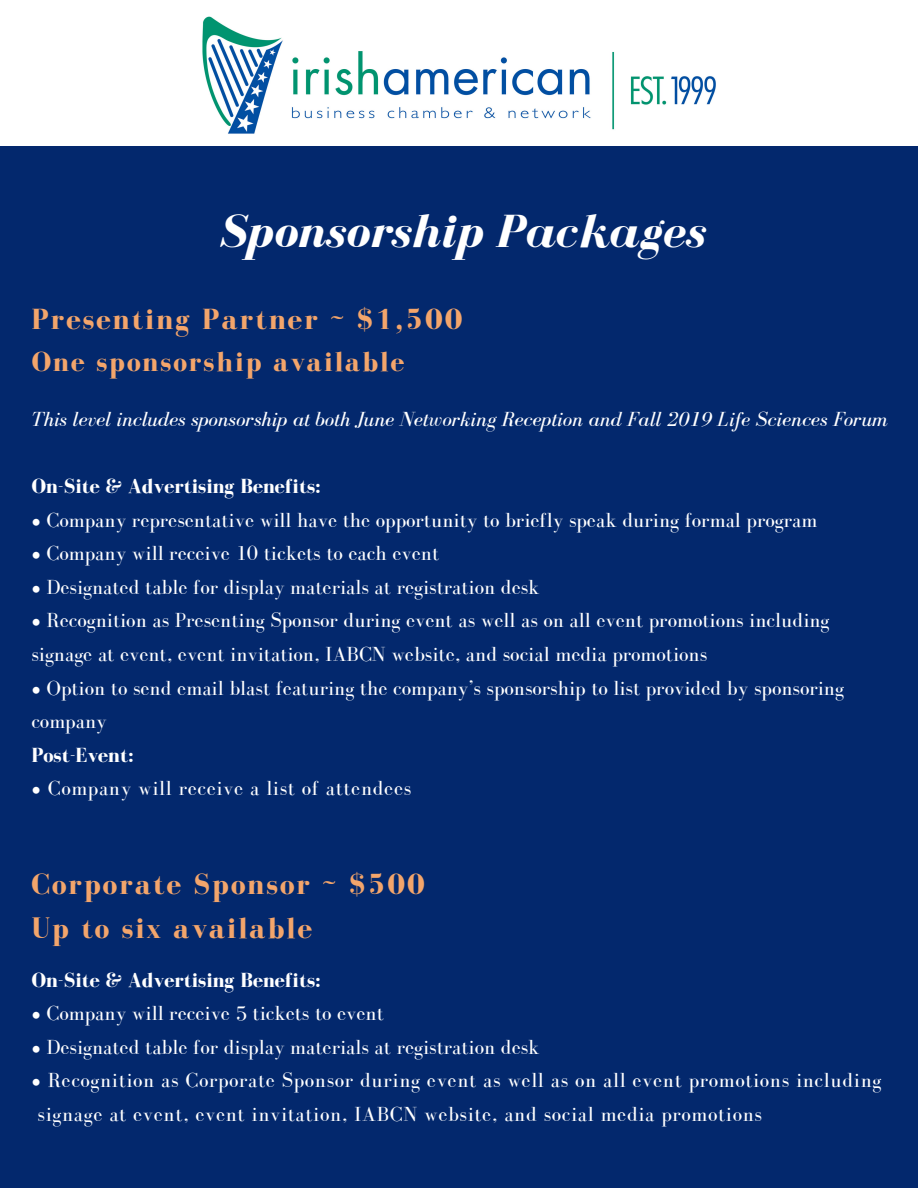
<style>
.page{position:relative;width:918px;height:1188px;background:#fff}
.page>*{position:absolute;margin:0;border:0;box-sizing:border-box;transform-origin:0 0}
.t1{font:italic 700 48px "Bodoni FLF";color:#fff}
.t2{font:700 30px/44.2px "Bodoni FLF";letter-spacing:.07em;color:#f3a56b}
.t3{font:700 28.35px "Bodoni FLF";letter-spacing:.07em;color:#f3a56b}
.t4{font:21px/33.6px "Bodoni FLF";color:#fff}
.t5{font:21px/33.6px "Bodoni FLF";letter-spacing:.03em;color:#fff}
.t6{font:italic 21px "Bodoni FLF";color:#fff}
.t7{font:700 21px "Bodoni FLF";color:#fff}
</style>
<div class="page">
<div style="left:0;top:146px;width:918px;height:1042px;background:#03286d"></div>
<img style="left:202px;top:16px;width:514px;height:118px">
<h1 class="t1" style="left:219px;top:206px;width:487px">Sponsorship Packages</h1>
<h2 class="t2" style="left:31px;top:296px;width:433px">Presenting Partner ~ $1,500</h2>
<h3 class="t3" style="left:31px;top:346px;width:374px">One sponsorship available</h3>
<p class="t6" style="left:31px;top:408px;width:858px">This level includes sponsorship at both June Networking Reception and Fall 2019 Life Sciences Forum</p>
<p class="t7" style="left:31px;top:475px;width:291px">On-Site &amp; Advertising Benefits:</p>
<p class="t4" style="left:31px;top:503px;width:788px">• Company representative will have the opportunity to briefly speak during formal program</p>
<p class="t4" style="left:31px;top:536px;width:409px">• Company will receive 10 tickets to each event</p>
<p class="t4" style="left:31px;top:570px;width:510px">• Designated table for display materials at registration desk</p>
<p class="t4" style="left:31px;top:604px;width:800px">• Recognition as Presenting Sponsor during event as well as on all event promotions including signage at event, event invitation, IABCN website, and social media promotions</p>
<p class="t4" style="left:31px;top:671px;width:814px">• Option to send email blast featuring the company’s sponsorship to list provided by sponsoring company</p>
<p class="t7" style="left:31px;top:743px;width:104px">Post-Event:</p>
<p class="t5" style="left:31px;top:771px;width:381px">• Company will receive a list of attendees</p>
<h2 class="t2" style="left:31px;top:862px;width:395px">Corporate Sponsor ~ $500<br>Up to six available</h2>
<p class="t7" style="left:31px;top:968px;width:291px">On-Site &amp; Advertising Benefits:</p>
<p class="t4" style="left:31px;top:996px;width:354px">• Company will receive 5 tickets to event</p>
<p class="t4" style="left:31px;top:1030px;width:510px">• Designated table for display materials at registration desk</p>
<p class="t5" style="left:31px;top:1063px;width:852px">• Recognition as Corporate Sponsor during event as well as on all event promotions including signage at event, event invitation, IABCN website, and social media promotions</p>
</div>
